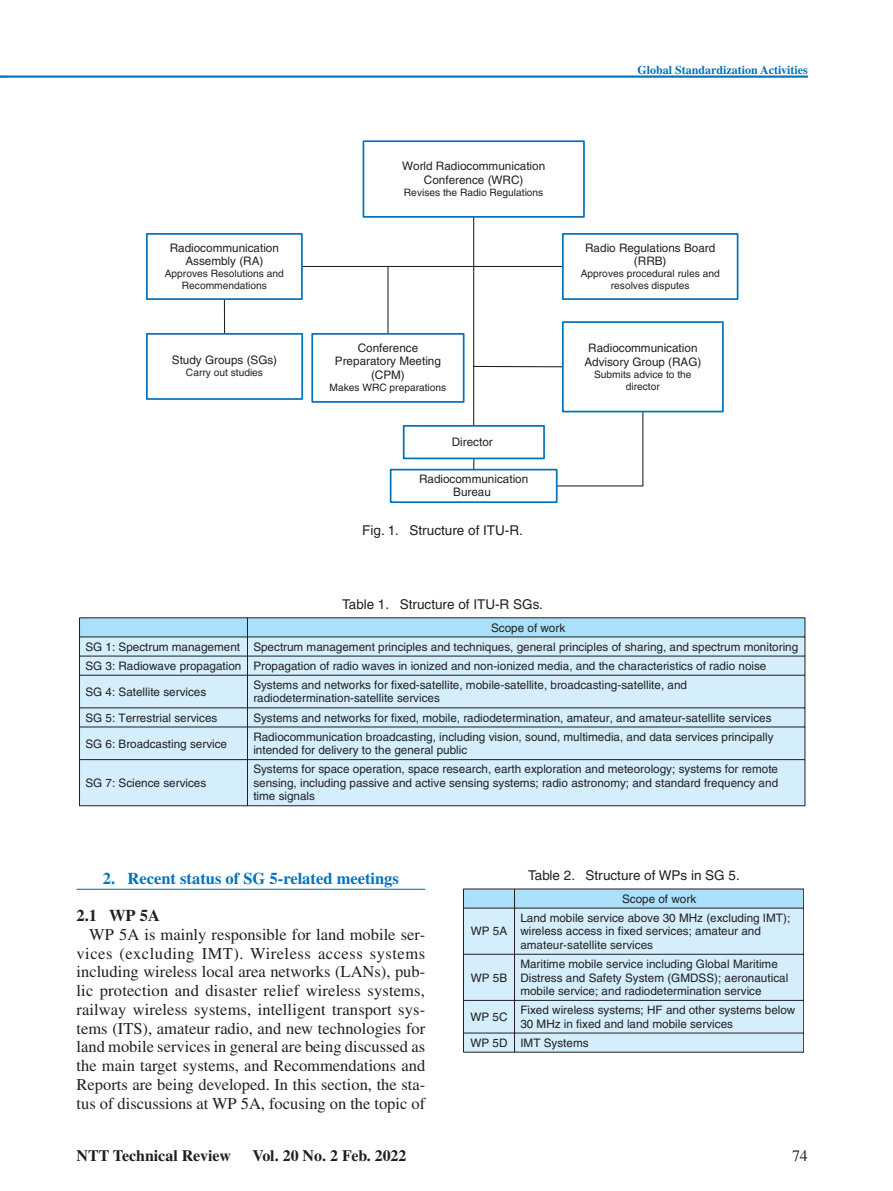
<style>
.page{position:relative;width:893px;height:1191px;background:#fff}
.page>*{position:absolute;margin:0;border:0;box-sizing:border-box;transform-origin:0 0}
.t1{font:16.5px/18.8px "Times";color:#231f20;text-align:justify}
.t2{font:700 16.5px "Times";color:#0072bc}
.t3{font:700 16.5px "Times";color:#231f20}
.t4{font:700 15.9px "Times";color:#231f20}
.t5{font:15.9px "Times";color:#231f20}
.t6{font:13.5px "Helvetica";color:#231f20}
.t7{font:700 12px "Times";color:#0072bc}
.t8{font:11.7px/13.5px "Helvetica";color:#231f20;text-align:center}
.t9{font:10.2px/12px "Helvetica";color:#231f20;text-align:center}
</style>
<div class="page">
<hr style="left:77px;top:888px;width:348px;height:1px;background:#0072bc">
<hr style="left:0;top:76px;width:808px;height:1px;background:#0072bc">
<svg style="left:146px;top:140px;width:592px;height:363px"></svg>
<div style="left:80px;top:676px;width:725px;height:129px;background:#d4effb"></div>
<hr style="left:79px;top:617px;width:168px;height:1px;background:#231f20">
<hr style="left:247px;top:617px;width:558px;height:1px;background:#231f20">
<svg style="left:79px;top:618px;width:727px;height:57px;background:#bddfef"></svg>
<hr style="left:79px;top:675px;width:168px;height:1px;background:#231f20">
<hr style="left:79px;top:675px;width:1px;height:32px;background:#231f20">
<hr style="left:247px;top:675px;width:558px;height:1px;background:#231f20">
<hr style="left:247px;top:675px;width:1px;height:32px;background:#231f20">
<hr style="left:805px;top:675px;width:1px;height:32px;background:#231f20">
<hr style="left:79px;top:707px;width:168px;height:1px;background:#231f20">
<svg style="left:79px;top:708px;width:1px;height:18px"></svg>
<hr style="left:247px;top:707px;width:558px;height:1px;background:#231f20">
<svg style="left:247px;top:708px;width:1px;height:18px"></svg>
<svg style="left:805px;top:708px;width:1px;height:18px"></svg>
<hr style="left:79px;top:726px;width:168px;height:1px;background:#231f20">
<hr style="left:79px;top:727px;width:1px;height:32px;background:#231f20">
<hr style="left:247px;top:726px;width:558px;height:1px;background:#231f20">
<hr style="left:247px;top:727px;width:1px;height:32px;background:#231f20">
<hr style="left:805px;top:727px;width:1px;height:32px;background:#231f20">
<hr style="left:79px;top:759px;width:168px;height:1px;background:#231f20">
<hr style="left:79px;top:760px;width:1px;height:45px;background:#231f20">
<hr style="left:247px;top:759px;width:558px;height:1px;background:#231f20">
<hr style="left:247px;top:760px;width:1px;height:45px;background:#231f20">
<hr style="left:805px;top:760px;width:1px;height:45px;background:#231f20">
<hr style="left:79px;top:805px;width:168px;height:1px;background:#231f20">
<hr style="left:247px;top:805px;width:558px;height:1px;background:#231f20">
<div style="left:464px;top:909px;width:339px;height:143px;background:#d4effb"></div>
<hr style="left:463px;top:888px;width:51px;height:1px;background:#231f20">
<hr style="left:514px;top:888px;width:290px;height:1px;background:#231f20">
<svg style="left:463px;top:889px;width:341px;height:19px;background:#a2d5ed"></svg>
<hr style="left:463px;top:908px;width:51px;height:1px;background:#231f20">
<hr style="left:463px;top:908px;width:1px;height:46px;background:#231f20">
<hr style="left:514px;top:908px;width:290px;height:1px;background:#231f20">
<hr style="left:514px;top:908px;width:1px;height:46px;background:#231f20">
<hr style="left:803px;top:908px;width:1px;height:46px;background:#231f20">
<hr style="left:463px;top:954px;width:51px;height:1px;background:#231f20">
<hr style="left:463px;top:954px;width:1px;height:46px;background:#231f20">
<hr style="left:514px;top:954px;width:290px;height:1px;background:#231f20">
<hr style="left:514px;top:954px;width:1px;height:46px;background:#231f20">
<hr style="left:803px;top:954px;width:1px;height:46px;background:#231f20">
<hr style="left:463px;top:1000px;width:51px;height:1px;background:#231f20">
<hr style="left:463px;top:1000px;width:1px;height:32px;background:#231f20">
<hr style="left:514px;top:1000px;width:290px;height:1px;background:#231f20">
<hr style="left:514px;top:1000px;width:1px;height:32px;background:#231f20">
<hr style="left:803px;top:1000px;width:1px;height:32px;background:#231f20">
<hr style="left:463px;top:1032px;width:51px;height:1px;background:#231f20">
<svg style="left:463px;top:1033px;width:1px;height:19px"></svg>
<hr style="left:514px;top:1032px;width:290px;height:1px;background:#231f20">
<svg style="left:514px;top:1033px;width:1px;height:19px"></svg>
<svg style="left:803px;top:1033px;width:1px;height:19px"></svg>
<hr style="left:463px;top:1052px;width:51px;height:1px;background:#231f20">
<hr style="left:514px;top:1052px;width:290px;height:1px;background:#231f20">
<p class="t8" style="left:170px;top:241px;width:111px">Radiocommunication<br>Assembly (RA)</p>
<p class="t9" style="left:165px;top:268px;width:121px">Approves Resolutions and<br>Recommendations</p>
<p class="t8" style="left:172px;top:353px;width:107px">Study Groups (SGs)</p>
<p class="t9" style="left:186px;top:366px;width:79px">Carry out studies</p>
<p class="t8" style="left:402px;top:159px;width:145px">World Radiocommunication<br>Conference (WRC)</p>
<p class="t9" style="left:404px;top:186px;width:141px">Revises the Radio Regulations</p>
<p class="t8" style="left:335px;top:341px;width:107px">Conference<br>Preparatory Meeting (CPM)</p>
<p class="t9" style="left:330px;top:381px;width:118px">Makes WRC preparations</p>
<p class="t8" style="left:452px;top:435px;width:42px">Director</p>
<p class="t8" style="left:419px;top:472px;width:111px">Radiocommunication<br>Bureau</p>
<p class="t6" style="left:362px;top:522px;width:162px">Fig. 1. Structure of ITU-R.</p>
<p class="t7" style="left:637px;top:63px;width:172px">Global Standardization Activities</p>
<p class="t8" style="left:585px;top:241px;width:132px">Radio Regulations Board (RRB)</p>
<p class="t9" style="left:581px;top:268px;width:140px">Approves procedural rules and resolves disputes</p>
<p class="t8" style="left:584px;top:341px;width:119px">Radiocommunication<br>Advisory Group (RAG)</p>
<p class="t9" style="left:594px;top:368px;width:99px">Submits advice to the director</p>
<p class="t6" style="left:342px;top:596px;width:202px">Table 1. Structure of ITU-R SGs.</p>
<p class="t8" style="left:85px;top:618px;width:714px;line-height:19.2px;text-align:left;text-indent:406px">Scope of work<br>SG 1: Spectrum management Spectrum management principles and techniques, general principles of sharing, and spectrum monitoring<br>SG 3: Radiowave propagation Propagation of radio waves in ionized and non-ionized media, and the characteristics of radio noise</p>
<p class="t8" style="left:85px;top:685px;width:122px">SG 4: Satellite services</p>
<p class="t8" style="left:253px;top:678px;width:435px;text-align:left">Systems and networks for fixed-satellite, mobile-satellite, broadcasting-satellite, and radiodetermination-satellite services</p>
<p class="t8" style="left:85px;top:710px;width:133px">SG 5: Terrestrial services</p>
<p class="t8" style="left:253px;top:710px;width:520px">Systems and networks for fixed, mobile, radiodetermination, amateur, and amateur-satellite services</p>
<p class="t8" style="left:85px;top:736px;width:143px">SG 6: Broadcasting service</p>
<p class="t8" style="left:253px;top:730px;width:522px;text-align:left">Radiocommunication broadcasting, including vision, sound, multimedia, and data services principally intended for delivery to the general public</p>
<p class="t8" style="left:85px;top:776px;width:122px">SG 7: Science services</p>
<p class="t8" style="left:253px;top:762px;width:526px;text-align:justify">Systems for space operation, space research, earth exploration and meteorology; systems for remote sensing, including passive and active sensing systems; radio astronomy; and standard frequency and time signals</p>
<h1 class="t2" style="left:103px;top:868px;width:298px">2. Recent status of SG 5-related meetings</h1>
<h1 class="t3" style="left:77px;top:905px;width:85px">2.1 WP 5A</h1>
<p class="t1" style="left:77px;top:925px;width:350px;text-indent:13px">WP 5A is mainly responsible for land mobile ser&shy;vices (excluding IMT). Wireless access systems including wireless local area networks (LANs), pub&shy;lic protection and disaster relief wireless systems, railway wireless systems, intelligent transport sys&shy;tems (ITS), amateur radio, and new technologies for land mobile services in general are being discussed as the main target systems, and Recommendations and Reports are being developed. In this section, the sta&shy;tus of discussions at WP 5A, focusing on the topic of</p>
<p class="t8" style="left:471px;top:924px;width:38px">WP 5A</p>
<p class="t8" style="left:471px;top:970px;width:38px">WP 5B</p>
<p class="t6" style="left:528px;top:867px;width:213px">Table 2. Structure of WPs in SG 5.</p>
<p class="t8" style="left:622px;top:892px;width:76px">Scope of work</p>
<p class="t8" style="left:520px;top:911px;width:271px;text-align:left">Land mobile service above 30 MHz (excluding IMT); wireless access in fixed services; amateur and amateur-satellite services</p>
<p class="t8" style="left:520px;top:957px;width:269px;text-align:left">Maritime mobile service including Global Maritime<br>Distress and Safety System (GMDSS); aeronautical mobile service; and radiodetermination service</p>
<p class="t8" style="left:470px;top:1010px;width:39px">WP 5C</p>
<p class="t8" style="left:520px;top:1003px;width:277px;text-align:left">Fixed wireless systems; HF and other systems below<br>30 MHz in fixed and land mobile services</p>
<p class="t8" style="left:470px;top:1036px;width:120px">WP 5D IMT Systems</p>
<h2 class="t4" style="left:77px;top:1146px;width:156px">NTT Technical Review</h2>
<h2 class="t4" style="left:252px;top:1146px;width:156px">Vol. 20 No. 2 Feb. 2022</h2>
<h2 class="t5" style="left:792px;top:1146px;width:17px">74</h2>
</div>
